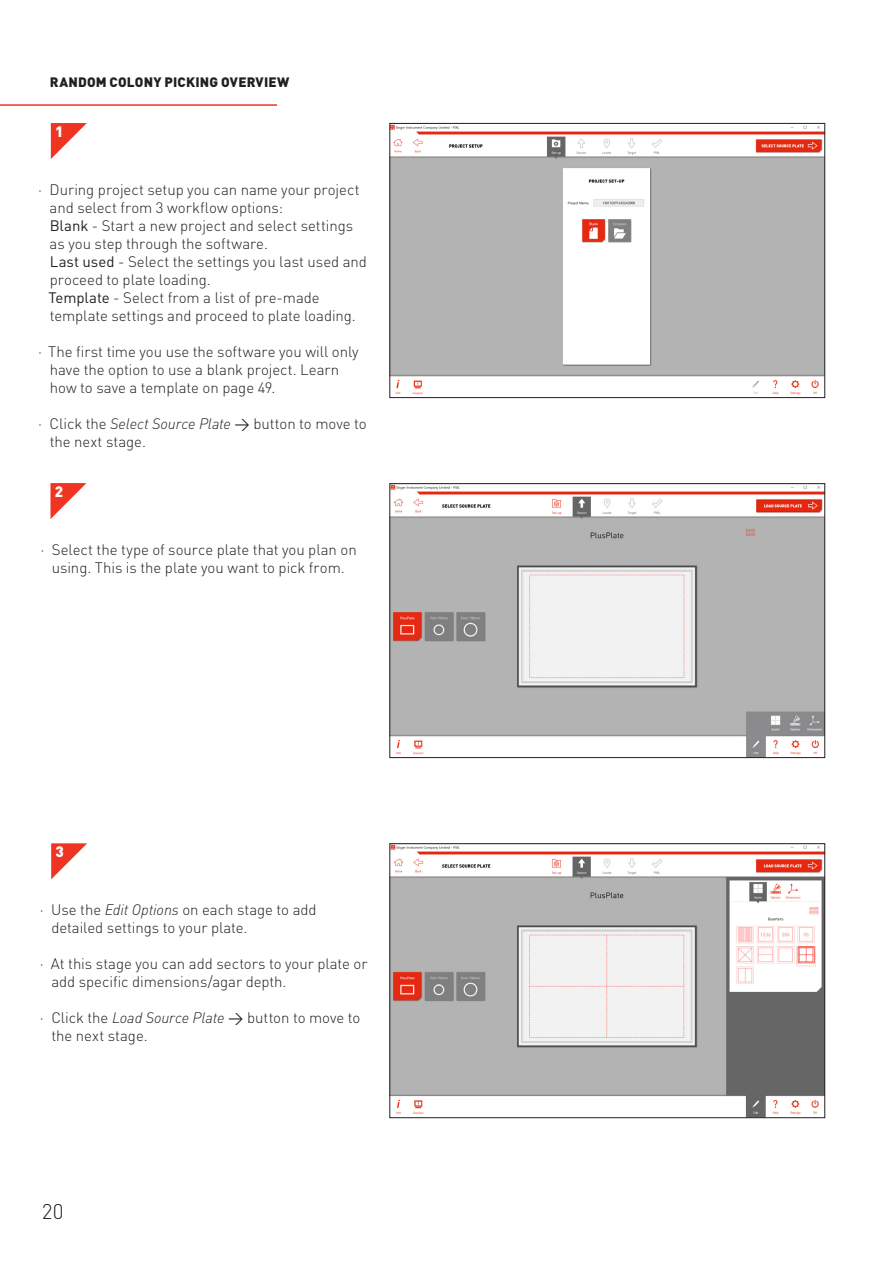
<style>
.page{position:relative;width:893px;height:1263px;background:#fff}
.page>*{position:absolute;margin:0;border:0;box-sizing:border-box;transform-origin:0 0}
.t1{font:300 21px "DINOT";color:#231f20}
.t2{font:300 15px/18px "DINOT";letter-spacing:-.005em;color:#231f20}
.t3{font:900 15px "DINOT";color:#fff}
.Body{font:900 13.5px "DINOT";letter-spacing:.01em;color:#231f20}
.s1{font-weight:400}
.s2{font-style:italic}
</style>
<div class="page">
<hr style="left:0;top:104px;width:277px;height:2px;background:#ef3522">
<svg style="left:51px;top:843px;width:36px;height:36px"></svg>
<svg style="left:50px;top:483px;width:36px;height:36px"></svg>
<svg style="left:51px;top:123px;width:36px;height:36px"></svg>
<img style="left:392px;top:125px;width:431px;height:270px">
<div style="left:390px;top:123px;width:435px;height:275px;border:1px solid #231f20"></div>
<img style="left:392px;top:485px;width:431px;height:271px">
<div style="left:390px;top:483px;width:435px;height:275px;border:1px solid #231f20"></div>
<img style="left:392px;top:845px;width:431px;height:271px">
<div style="left:390px;top:843px;width:435px;height:275px;border:1px solid #231f20"></div>
<p class="Body" style="left:50px;top:73px;width:241px">RANDOM COLONY PICKING OVERVIEW</p>
<p class="t3" style="left:55px;top:122px;width:10px">1</p>
<p class="t2" style="left:48px;top:180px;width:320px;text-indent:-10px">· During project setup you can name your project and select from 3 workflow options:<br><span class="s1">Blank</span> - Start a new project and select settings as you step through the software.<br><span class="s1">Last used</span> - Select the settings you last used and proceed to plate loading.<br><span class="s1">Template</span> - Select from a list of pre-made template settings and proceed to plate loading.</p>
<p class="t2" style="left:50px;top:342px;width:310px;text-indent:-12px">· The first time you use the software you will only have the option to use a blank project. Learn how to save a template on page 49.</p>
<p class="t2" style="left:50px;top:414px;width:318px;text-indent:-12px">· Click the <span class="s2">Select Source Plate</span> <span class="s1">→</span> button to move to the next stage.</p>
<p class="t3" style="left:55px;top:482px;width:10px">2</p>
<p class="t2" style="left:40px;top:540px;width:318px;text-align:center">· Select the type of source plate that you plan on using. This is the plate you want to pick from.</p>
<p class="t3" style="left:56px;top:842px;width:10px">3</p>
<p class="t2" style="left:51px;top:900px;width:267px;text-indent:-11px">· Use the <span class="s2">Edit Options</span> on each stage to add detailed settings to your plate.</p>
<p class="t2" style="left:51px;top:954px;width:318px;text-indent:-11px">· At this stage you can add sectors to your plate or add specific dimensions/agar depth.</p>
<p class="t2" style="left:52px;top:1008px;width:310px;text-indent:-12px">· Click the <span class="s2">Load Source Plate</span> <span class="s1">→</span> button to move to the next stage.</p>
<h1 class="t1" style="left:42px;top:1199px;width:23px">20</h1>
</div>
